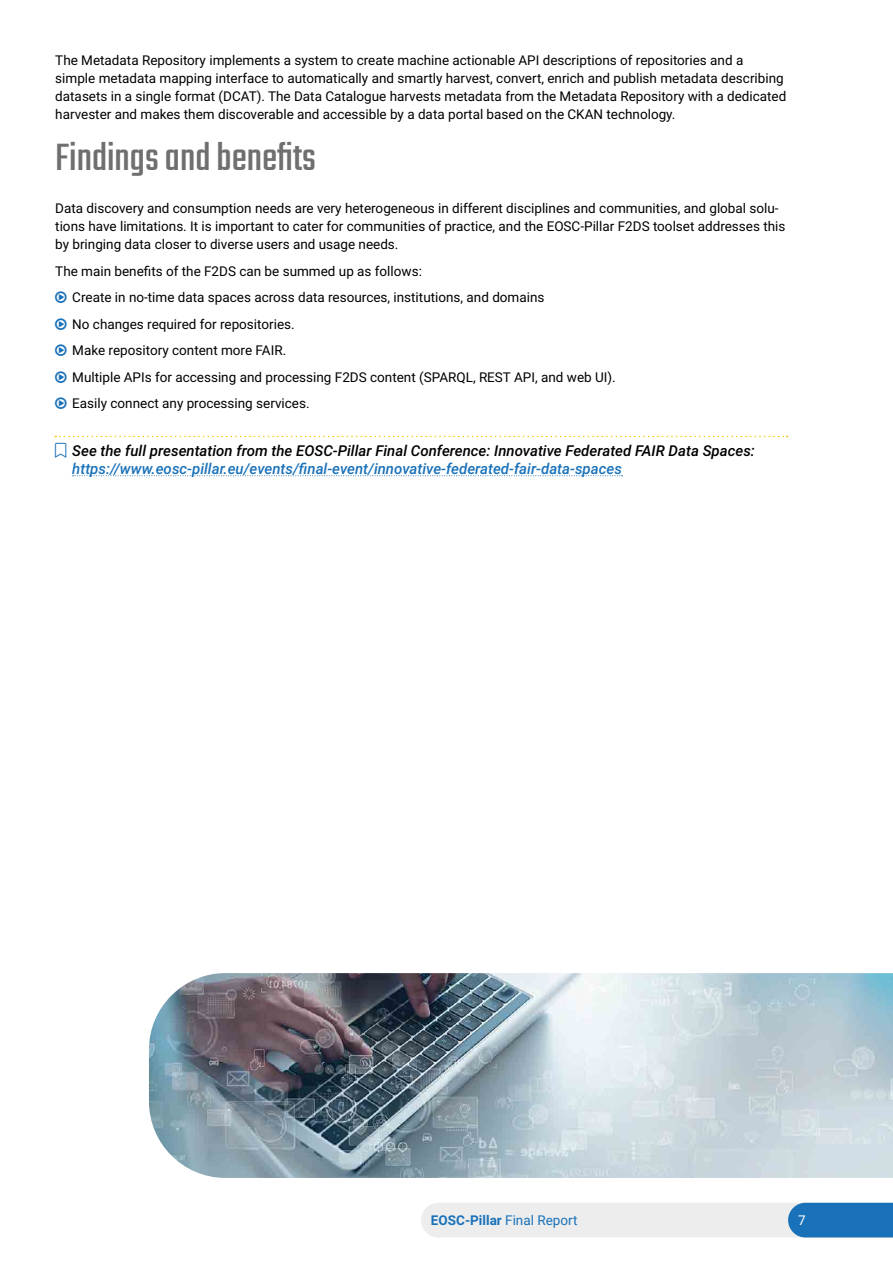
<style>
.page{position:relative;width:893px;height:1263px;background:#fff}
.page>*{position:absolute;margin:0;border:0;box-sizing:border-box;transform-origin:0 0}
.t1{font:42px "Teko";color:#706f6f}
.t2{font:italic 500 15px "Roboto";color:#000}
.t3{font:italic 500 15px "Roboto";color:#1971b9}
.t4{font:13.5px/18px "Roboto";color:#000}
.t5{font:700 13.5px "Roboto";color:#1971b9}
.t6{font:13.5px "Roboto";color:#fff}
.s1{font-weight:400}
</style>
<div class="page">
<svg style="left:421px;top:1203px;width:472px;height:34px;background:#c0d2e2"></svg>
<svg style="left:55px;top:436px;width:733px;height:1px"></svg>
<svg style="left:73px;top:475px;width:550px;height:1px"></svg>
<img style="left:149px;top:973px;width:744px;height:205px">
<p class="t4" style="left:55px;top:51px;width:732px">The Metadata Repository implements a system to create machine actionable API descriptions of repositories and a simple metadata mapping interface to automatically and smartly harvest, convert, enrich and publish metadata describing datasets in a single format (DCAT). The Data Catalogue harvests metadata from the Metadata Repository with a dedicated harvester and makes them discoverable and accessible by a data portal based on the CKAN technology.</p>
<h1 class="t1" style="left:55px;top:134px;width:262px">Findings and benefits</h1>
<p class="t4" style="left:55px;top:199px;width:732px">Data discovery and consumption needs are very heterogeneous in different disciplines and communities, and global solu&shy;tions have limitations. It is important to cater for communities of practice, and the EOSC-Pillar F2DS toolset addresses this by bringing data closer to diverse users and usage needs.</p>
<p class="t4" style="left:72px;top:257px;width:545px;line-height:26.5px;text-indent:-17px">The main benefits of the F2DS can be summed up as follows:<br>Create in no-time data spaces across data resources, institutions, and domains<br>No changes required for repositories.<br>Make repository content more FAIR.<br>Multiple APIs for accessing and processing F2DS content (SPARQL, REST API, and web UI).<br>Easily connect any processing services.</p>
<p class="t2" style="left:72px;top:440px;width:684px">See the full presentation from the EOSC-Pillar Final Conference: Innovative Federated FAIR Data Spaces:</p>
<p class="t3" style="left:72px;top:458px;width:551px">https://www.eosc-pillar.eu/events/final-event/innovative-federated-fair-data-spaces</p>
<p class="t5" style="left:431px;top:1211px;width:148px">EOSC-Pillar <span class="s1">Final Report</span></p>
<p class="t6" style="left:798px;top:1211px;width:9px">7</p>
</div>
